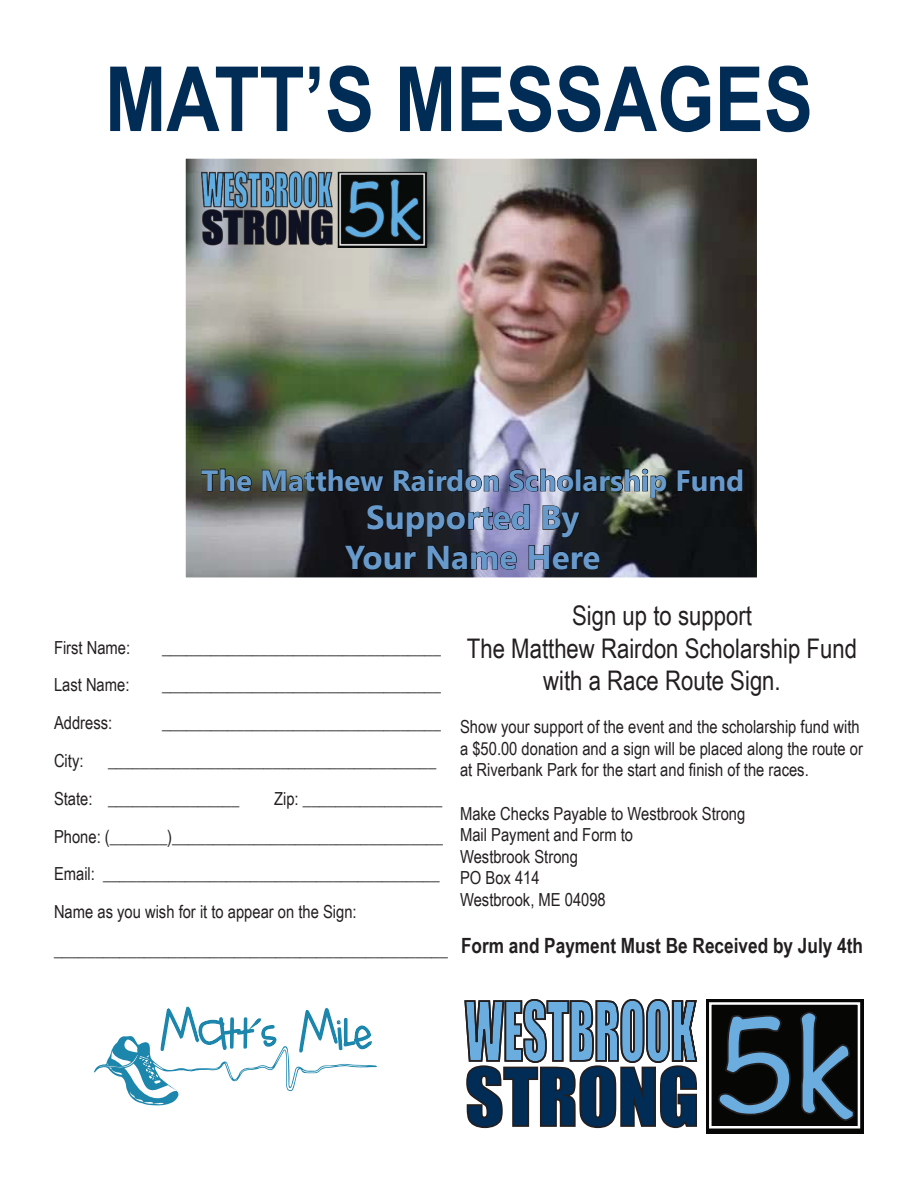
<style>
.page{position:relative;width:918px;height:1188px;background:#fff}
.page>*{position:absolute;margin:0;border:0;box-sizing:border-box;transform-origin:0 0}
.t1{font:700 90px "Arial Narrow";color:#002c55}
.t2{font:700 33.15px/39.8px "Khmer UI";color:#6799cb;text-align:center}
.t3{font:700 29.25px "Khmer UI";color:#6799cb}
.t4{font:27px/32.4px "Arial Narrow";color:#231f20;text-align:center}
.t5{font:700 21px "Arial Narrow";color:#231f20}
.t6{font:18px/21.6px "Arial Narrow";color:#231f20}
</style>
<div class="page">
<div style="left:706px;top:1000px;width:158px;height:134px;background:#060604"></div>
<svg style="left:464px;top:999px;width:234px;height:130px"></svg>
<svg style="left:718px;top:1015px;width:73px;height:101px"></svg>
<svg style="left:800px;top:1012px;width:55px;height:109px"></svg>
<div style="left:709px;top:1002px;width:151px;height:127px;border:3px solid #fdfdfd"></div>
<svg style="left:94px;top:1006px;width:283px;height:100px"></svg>
<img style="left:186px;top:159px;width:571px;height:418px">
<svg style="left:367px;top:504px;width:163px;height:33px;background:#3e3f50"></svg>
<svg style="left:542px;top:505px;width:39px;height:33px"></svg>
<svg style="left:344px;top:545px;width:73px;height:25px;background:#101014"></svg>
<svg style="left:427px;top:545px;width:90px;height:25px;background:#44455b"></svg>
<svg style="left:528px;top:545px;width:72px;height:25px;background:#313341"></svg>
<img style="left:196px;top:171px;width:232px;height:77px">
<svg style="left:201px;top:468px;width:51px;height:24px"></svg>
<svg style="left:262px;top:468px;width:122px;height:24px;background:#262925"></svg>
<svg style="left:393px;top:468px;width:106px;height:24px;background:#3e4049"></svg>
<svg style="left:509px;top:468px;width:65px;height:24px;background:#7b7c93"></svg>
<div style="left:576px;top:469px;width:5px;height:22px;border:1px solid #000"></div>
<svg style="left:583px;top:468px;width:84px;height:30px;background:#575d57"></svg>
<svg style="left:677px;top:468px;width:66px;height:24px;background:#0e0f12"></svg>
<p class="t1" style="left:105px;top:31px;width:710px">MATT’S MESSAGES</p>
<p class="t3" style="left:201px;top:464px;width:545px">The Matthew Rairdon Scholarship Fund</p>
<p class="t2" style="left:345px;top:498px;width:257px">Supported By<br>Your Name Here</p>
<p class="t6" style="left:54px;top:636px;width:78px">First Name:</p>
<p class="t6" style="left:54px;top:674px;width:77px">Last Name:</p>
<p class="t6" style="left:54px;top:711px;width:60px">Address:</p>
<p class="t6" style="left:162px;top:636px;width:281px">__________________________________</p>
<p class="t6" style="left:162px;top:674px;width:281px">__________________________________</p>
<p class="t6" style="left:162px;top:711px;width:281px">__________________________________</p>
<p class="t6" style="left:54px;top:749px;width:31px">City:</p>
<p class="t6" style="left:108px;top:749px;width:330px">________________________________________</p>
<p class="t6" style="left:54px;top:787px;width:187px">State: ________________</p>
<p class="t6" style="left:274px;top:787px;width:170px">Zip: _________________</p>
<p class="t6" style="left:54px;top:825px;width:391px">Phone: (_______)_________________________________</p>
<p class="t6" style="left:54px;top:863px;width:387px">Email: _________________________________________</p>
<p class="t6" style="left:54px;top:900px;width:304px">Name as you wish for it to appear on the Sign:</p>
<p class="t6" style="left:54px;top:938px;width:395px">________________________________________________</p>
<p class="t4" style="left:572px;top:599px;width:181px">Sign up to support</p>
<p class="t4" style="left:467px;top:631px;width:392px">The Matthew Rairdon Scholarship Fund with a Race Route Sign.</p>
<p class="t6" style="left:460px;top:715px;width:404px">Show your support of the event and the scholarship fund with a $50.00 donation and a sign will be placed along the route or at Riverbank Park for the start and finish of the races.</p>
<p class="t6" style="left:460px;top:802px;width:287px">Make Checks Payable to Westbrook Strong</p>
<p class="t6" style="left:460px;top:823px;width:175px">Mail Payment and Form to</p>
<p class="t6" style="left:460px;top:845px;width:119px">Westbrook Strong</p>
<p class="t6" style="left:460px;top:867px;width:81px">PO Box 414</p>
<p class="t6" style="left:460px;top:888px;width:147px">Westbrook, ME 04098</p>
<p class="t5" style="left:461px;top:930px;width:403px">Form and Payment Must Be Received by July 4th</p>
</div>
